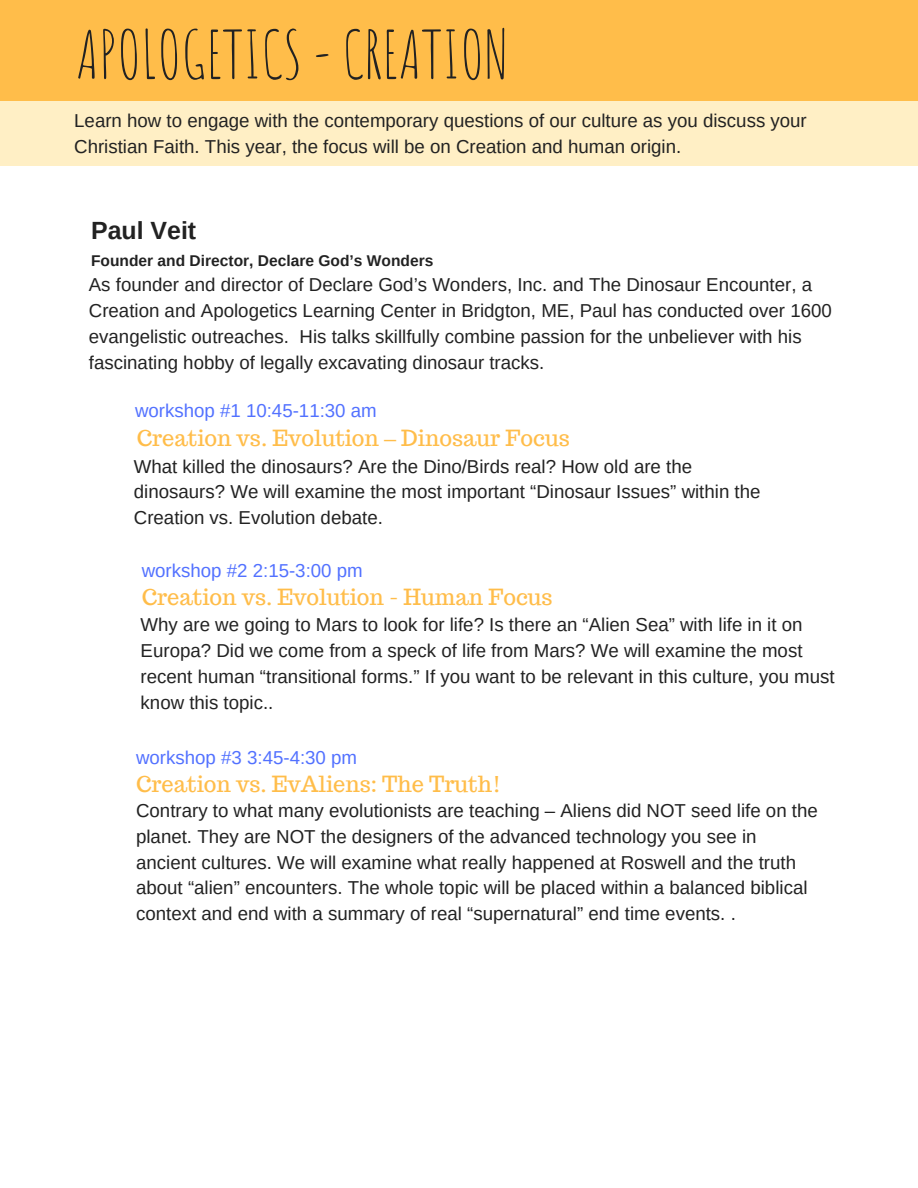
<style>
.page{position:relative;width:918px;height:1188px;background:#fff}
.page>*{position:absolute;margin:0;border:0;box-sizing:border-box;transform-origin:0 0}
.t1{font:65.4px "Amatic SC";color:#222}
.t2{font:700 24.9px "Arimo";color:#222}
.t3{font:21.75px "Trocchi";color:#ffbd4a}
.t4{font:18.75px/25.8px "Arimo";color:#222}
.t5{font:18.75px "Arimo";color:#5271ff}
.t6{font:700 15.6px "Arimo";color:#222}
.s1{font-family:"Liberation Sans"}
</style>
<div class="page">
<div style="left:0;top:0;width:918px;height:108px;background:#ffbd4a"></div>
<div style="left:0;top:101px;width:918px;height:64px;background:#ffefc5"></div>
<h1 class="t1" style="left:76px;top:12px;width:435px">APOLOGETICS - CREATION</h1>
<p class="t4" style="left:74px;top:108px;width:734px">Learn how to engage with the contemporary questions of our culture as you discuss your<br>Christian Faith. This year, the focus will be on Creation and human origin.</p>
<h2 class="t2" style="left:91px;top:216px;width:107px">Paul Veit</h2>
<p class="t4" style="left:89px;top:272px;width:745px">As founder and director of Declare God’s Wonders, Inc. and The Dinosaur Encounter, a Creation and Apologetics Learning Center in Bridgton, ME, Paul has conducted over 1600 evangelistic outreaches. His talks skillfully combine passion for the unbeliever with his fascinating hobby of legally excavating dinosaur tracks.</p>
<p class="t6" style="left:91px;top:251px;width:344px">Founder and Director, Declare God’s Wonders</p>
<p class="t5" style="left:135px;top:400px;width:243px">workshop #1 10:45-11:30 am</p>
<p class="t3" style="left:137px;top:423px;width:435px">Creation vs. Evolution <span class="s1">–</span> Dinosaur Focus</p>
<p class="t4" style="left:134px;top:453px;width:628px">What killed the dinosaurs? Are the Dino/Birds real? How old are the dinosaurs? We will examine the most important “Dinosaur Issues” within the<br>Creation vs. Evolution debate.</p>
<p class="t5" style="left:142px;top:560px;width:223px">workshop #2 2:15-3:00 pm</p>
<p class="t3" style="left:142px;top:583px;width:412px">Creation vs. Evolution - Human Focus</p>
<p class="t4" style="left:141px;top:612px;width:696px">Why are we going to Mars to look for life? Is there an “Alien Sea” with life in it on Europa? Did we come from a speck of life from Mars? We will examine the most recent human “transitional forms.” If you want to be relevant in this culture, you must know this topic..</p>
<p class="t5" style="left:136px;top:747px;width:223px">workshop #3 3:45-4:30 pm</p>
<p class="t3" style="left:136px;top:770px;width:367px">Creation vs. EvAliens: The Truth!</p>
<p class="t4" style="left:136px;top:797px;width:683px">Contrary to what many evolutionists are teaching – Aliens did NOT seed life on the planet. They are NOT the designers of the advanced technology you see in ancient cultures. We will examine what really happened at Roswell and the truth about “alien” encounters. The whole topic will be placed within a balanced biblical context and end with a summary of real “supernatural” end time events. .</p>
</div>
